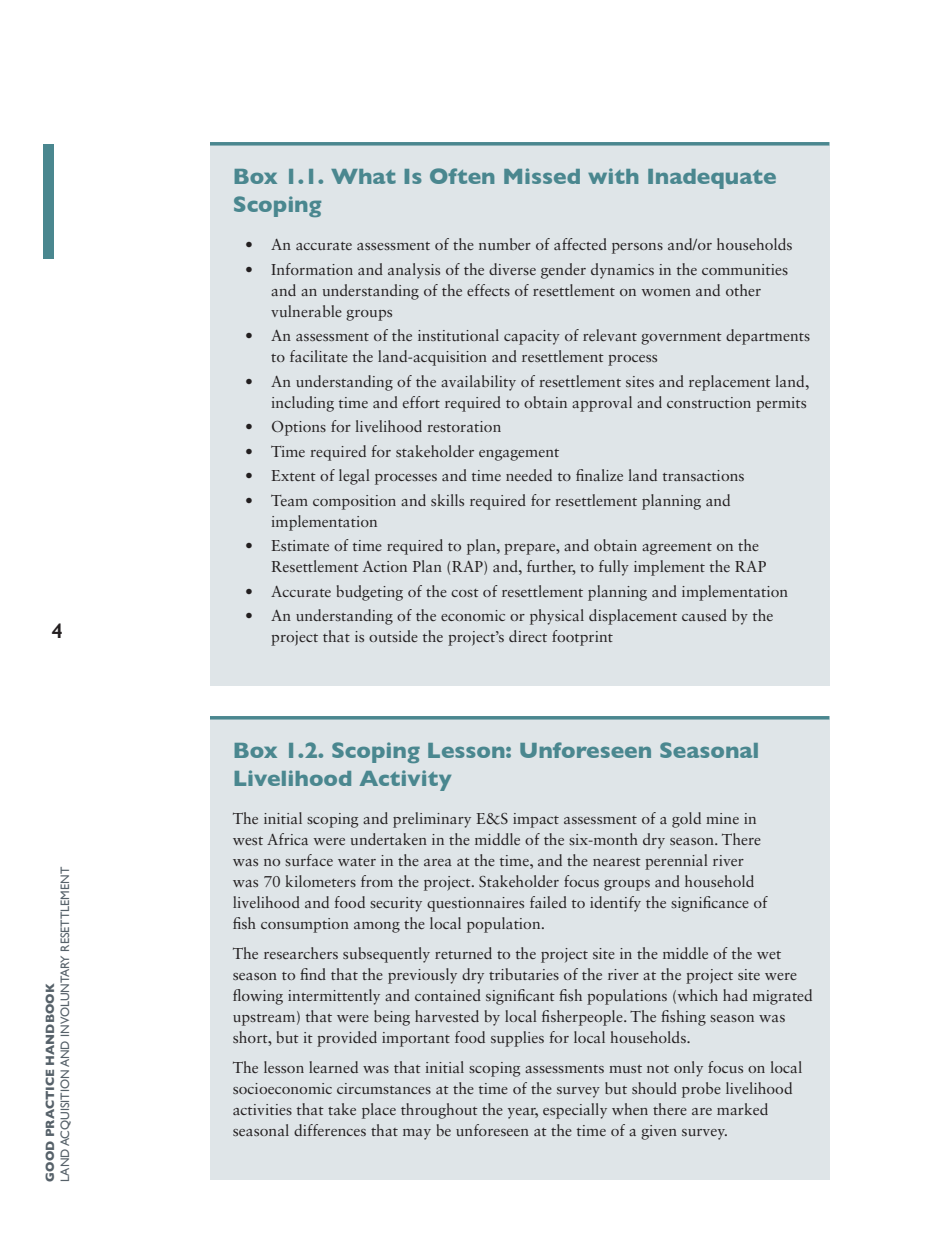
<style>
.page{position:relative;width:945px;height:1260px;background:#fff}
.page>*{position:absolute;margin:0;border:0;box-sizing:border-box;transform-origin:0 0}
.t1{font:700 22.75px/28px "Gill Sans";color:#4a878f}
.t2{font:600 21px "Gill Sans";color:#231f20}
.t3{font:15.75px/21px "Sabon LT Std";color:#231f20}
.t4{font:12.25px "Gill Sans";color:#566169}
.t5{font:700 12.25px "Gill Sans";color:#566169}
</style>
<div class="page">
<div style="left:43px;top:145px;width:11px;height:114px;background:#4a878f"></div>
<div style="left:210px;top:145px;width:620px;height:541px;background:#dfe5e8"></div>
<svg style="left:210px;top:142px;width:620px;height:4px;background:#5c929a"></svg>
<div style="left:210px;top:719px;width:620px;height:461px;background:#dfe5e8"></div>
<svg style="left:210px;top:716px;width:620px;height:4px;background:#5c929a"></svg>
<h2 class="t2" style="left:52px;top:618px;width:13px">4</h2>
<p class="t4" style="left:58px;top:1182px;width:316px;rotate:-90deg">LAND ACQUISITION AND INVOLUNTARY RESETTLEMENT</p>
<p class="t5" style="left:40px;top:1182px;width:199px;rotate:-90deg">GOOD PRACTICE HANDBOOK</p>
<h1 class="t1" style="left:233px;top:161px;width:545px">Box 1.1. What Is Often Missed with Inadequate<br>Scoping</h1>
<p class="t3" style="left:245px;top:234px;width:549px">• An accurate assessment of the number of affected persons and/or households</p>
<p class="t3" style="left:271px;top:258px;width:519px;text-indent:-26px">• Information and analysis of the diverse gender dynamics in the communities and an understanding of the effects of resettlement on women and other vulnerable groups</p>
<p class="t3" style="left:271px;top:325px;width:540px;text-indent:-26px">• An assessment of the institutional capacity of relevant government departments to facilitate the land-acquisition and resettlement process</p>
<p class="t3" style="left:245px;top:370px;width:566px;text-align:right">• An understanding of the availability of resettlement sites and replacement land, including time and effort required to obtain approval and construction permits</p>
<p class="t3" style="left:245px;top:416px;width:258px">• Options for livelihood restoration</p>
<p class="t3" style="left:245px;top:440px;width:316px">• Time required for stakeholder engagement</p>
<p class="t3" style="left:245px;top:465px;width:501px">• Extent of legal processes and time needed to finalize land transactions</p>
<p class="t3" style="left:271px;top:489px;width:461px;text-indent:-26px">• Team composition and skills required for resettlement planning and implementation</p>
<p class="t3" style="left:271px;top:535px;width:497px;text-indent:-26px">• Estimate of time required to plan, prepare, and obtain agreement on the<br>Resettlement Action Plan (RAP) and, further, to fully implement the RAP</p>
<p class="t3" style="left:245px;top:581px;width:545px">• Accurate budgeting of the cost of resettlement planning and implementation</p>
<p class="t3" style="left:271px;top:605px;width:504px;text-indent:-26px">• An understanding of the economic or physical displacement caused by the project that is outside the project’s direct footprint</p>
<h1 class="t1" style="left:233px;top:735px;width:528px">Box 1.2. Scoping Lesson: Unforeseen Seasonal<br>Livelihood Activity</h1>
<p class="t3" style="left:233px;top:808px;width:536px">The initial scoping and preliminary E&amp;S impact assessment of a gold mine in west Africa were undertaken in the middle of the six-month dry season. There was no surface water in the area at the time, and the nearest perennial river was 70 kilometers from the project. Stakeholder focus groups and household livelihood and food security questionnaires failed to identify the significance of fish consumption among the local population.</p>
<p class="t3" style="left:233px;top:943px;width:582px">The researchers subsequently returned to the project site in the middle of the wet season to find that the previously dry tributaries of the river at the project site were flowing intermittently and contained significant fish populations (which had migrated upstream) that were being harvested by local fisherpeople. The fishing season was short, but it provided important food supplies for local households.</p>
<p class="t3" style="left:233px;top:1056px;width:571px">The lesson learned was that initial scoping assessments must not only focus on local socioeconomic circumstances at the time of the survey but should probe livelihood activities that take place throughout the year, especially when there are marked seasonal differences that may be unforeseen at the time of a given survey.</p>
</div>
